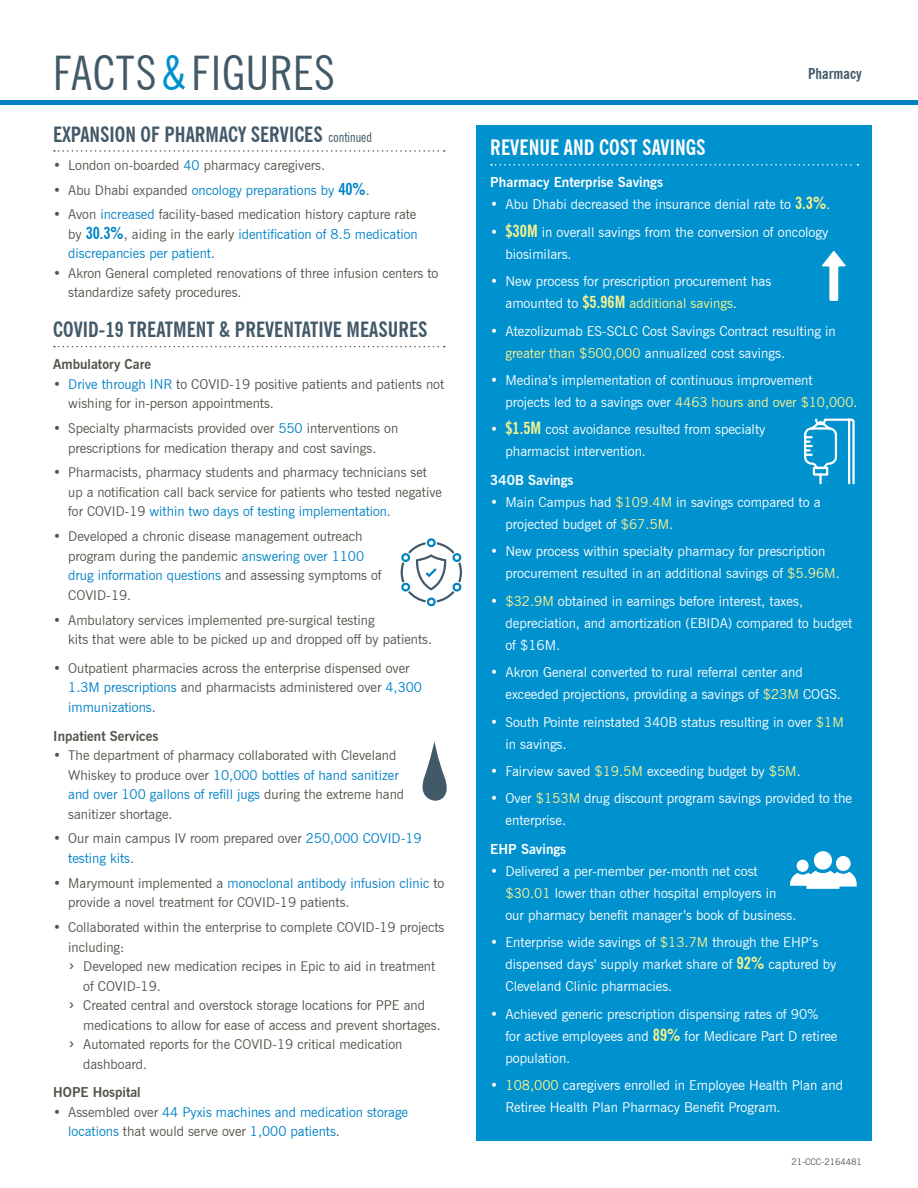
<style>
.page{position:relative;width:918px;height:1188px;background:#fff}
.page>*{position:absolute;margin:0;border:0;box-sizing:border-box;transform-origin:0 0}
.t1{font:condensed 47.7px "News Gothic BT";letter-spacing:.02em;color:#425968}
.t2{font:700 condensed 21.15px "News Gothic BT";color:#fff}
.t3{font:700 condensed 21px "News Gothic BT";color:#425968}
.t4{font:700 condensed 15px "News Gothic BT";color:#425968}
.t5{font:13.65px/21.9px "News Gothic BT";color:#fff}
.t6{font:700 13.65px "News Gothic BT";color:#fff}
.t7{font:13.5px/19.5px "News Gothic BT";color:#54534a}
.t8{font:13.5px/19.5px "News Gothic BT";color:#0081c6}
.t9{font:700 13.5px "News Gothic BT";color:#54534a}
.t10{font:9px "News Gothic BT";letter-spacing:-.01em;color:#54534a}
.s1{color:#0091cf}
.s2{font-weight:400;font-size:13.5px}
.s3{color:#0081c6}
.s4{color:#54534a}
.s5{font-weight:700;font-stretch:condensed;font-size:16.65px}
.s6{font-weight:700;font-stretch:condensed;font-size:16.65px;color:#0081c6}
.s7{font-size:18px}
.s8{font-weight:700;font-stretch:condensed;font-size:16.8px;color:#fbf390}
.s9{color:#fbf390}
.s10{font-size:13.5px}
</style>
<div class="page">
<div style="left:0;top:100px;width:918px;height:5px;background:#0081c6"></div>
<svg style="left:54px;top:150px;width:391px;height:2px"></svg>
<svg style="left:54px;top:346px;width:391px;height:1px"></svg>
<div style="left:477px;top:126px;width:395px;height:1015px;background:#0091cf"></div>
<svg style="left:491px;top:164px;width:367px;height:2px"></svg>
<svg style="left:804px;top:418px;width:51px;height:67px"></svg>
<svg style="left:401px;top:538px;width:61px;height:68px"></svg>
<svg style="left:822px;top:251px;width:24px;height:50px"></svg>
<svg style="left:790px;top:851px;width:67px;height:38px"></svg>
<svg style="left:422px;top:741px;width:25px;height:60px"></svg>
<h1 class="t1" style="left:53px;top:44px;width:283px">FACTS <span class="s1">&amp;</span> FIGURES</h1>
<h3 class="t3" style="left:53px;top:121px;width:320px">EXPANSION OF PHARMACY SERVICES <span class="s2">continued</span></h3>
<p class="t7" style="left:53px;top:155px;width:273px">• London on-boarded <span class="s3">40</span> pharmacy caregivers.</p>
<p class="t8" style="left:53px;top:180px;width:318px"><span class="s4">• Abu Dhabi expanded</span> oncology preparations by <span class="s5">40%</span><span class="s4">.</span></p>
<p class="t7" style="left:68px;top:205px;width:351px;text-align:justify;text-indent:-15px">• Avon <span class="s3">increased</span> facility-based medication history capture rate by <span class="s6">30.3%</span>, aiding in the early <span class="s3">identification of 8.5 medication discrepancies per patient</span>.</p>
<p class="t7" style="left:68px;top:263px;width:372px;text-indent:-15px">• Akron General completed renovations of three infusion centers to standardize safety procedures.</p>
<h3 class="t3" style="left:53px;top:317px;width:376px">COVID-19 TREATMENT &amp; PREVENTATIVE MEASURES</h3>
<p class="t9" style="left:53px;top:356px;width:99px">Ambulatory Care</p>
<p class="t7" style="left:68px;top:374px;width:377px;text-indent:-15px">• <span class="s3">Drive through INR</span> to COVID-19 positive patients and patients not wishing for in-person appointments.</p>
<p class="t7" style="left:53px;top:418px;width:347px;text-align:center">• Specialty pharmacists provided over <span class="s3">550</span> interventions on prescriptions for medication therapy and cost savings.</p>
<p class="t7" style="left:68px;top:463px;width:375px;text-indent:-15px">• Pharmacists, pharmacy students and pharmacy technicians set up a notification call back service for patients who tested negative for COVID-19 <span class="s3">within two days of testing implementation</span>.</p>
<p class="t7" style="left:68px;top:527px;width:315px;text-indent:-15px">• Developed a chronic disease management outreach program during the pandemic <span class="s3">answering over 1100 drug information questions</span> and assessing symptoms of COVID-19.</p>
<p class="t7" style="left:68px;top:610px;width:365px;text-indent:-15px">• Ambulatory services implemented pre-surgical testing<br>kits that were able to be picked up and dropped off by patients.</p>
<p class="t7" style="left:68px;top:658px;width:355px;text-indent:-15px">• Outpatient pharmacies across the enterprise dispensed over<br><span class="s3">1.3M prescriptions</span> and pharmacists administered over <span class="s3">4,300 immunizations</span>.</p>
<p class="t9" style="left:53px;top:728px;width:107px">Inpatient Services</p>
<p class="t7" style="left:68px;top:745px;width:338px;text-indent:-15px">• The department of pharmacy collaborated with Cleveland Whiskey to produce over <span class="s3">10,000 bottles of hand sanitizer and over 100 gallons of refill jugs</span> during the extreme hand sanitizer shortage.</p>
<p class="t7" style="left:68px;top:829px;width:355px;text-indent:-15px">• Our main campus IV room prepared over <span class="s3">250,000 COVID-19 testing kits</span>.</p>
<p class="t7" style="left:68px;top:873px;width:378px;text-indent:-15px">• Marymount implemented a <span class="s3">monoclonal antibody infusion clinic</span> to provide a novel treatment for COVID-19 patients.</p>
<p class="t7" style="left:53px;top:918px;width:393px">• Collaborated within the enterprise to complete COVID-19 projects</p>
<p class="t7" style="left:68px;top:937px;width:58px">including:</p>
<p class="t7" style="left:68px;top:957px;width:369px"><span class="s7">›</span> Developed new medication recipes in Epic to aid in treatment</p>
<p class="t7" style="left:83px;top:976px;width:79px">of COVID-19.</p>
<p class="t7" style="left:68px;top:996px;width:358px"><span class="s7">›</span> Created central and overstock storage locations for PPE and</p>
<p class="t7" style="left:83px;top:1015px;width:359px">medications to allow for ease of access and prevent shortages.</p>
<p class="t7" style="left:68px;top:1035px;width:336px"><span class="s7">›</span> Automated reports for the COVID-19 critical medication</p>
<p class="t7" style="left:83px;top:1054px;width:65px">dashboard.</p>
<p class="t9" style="left:53px;top:1084px;width:89px">HOPE Hospital</p>
<p class="t8" style="left:68px;top:1102px;width:341px;text-indent:-15px"><span class="s4">• Assembled over</span> 44 Pyxis machines and medication storage locations <span class="s4">that would serve over</span> 1,000 patients<span class="s4">.</span></p>
<p class="t4" style="left:808px;top:64px;width:55px">Pharmacy</p>
<h2 class="t2" style="left:490px;top:135px;width:217px">REVENUE AND COST SAVINGS</h2>
<p class="t6" style="left:490px;top:174px;width:174px">Pharmacy Enterprise Savings</p>
<p class="t5" style="left:490px;top:193px;width:342px">• Abu Dhabi decreased the insurance denial rate to <span class="s8">3.3%</span>.</p>
<p class="t5" style="left:505px;top:221px;width:324px;text-indent:-15px">• <span class="s8">$30M</span> in overall savings from the conversion of oncology biosimilars.</p>
<p class="t5" style="left:505px;top:270px;width:267px;text-indent:-15px">• New process for prescription procurement has amounted to <span class="s8">$5.96M</span> <span class="s9">additional savings</span>.</p>
<p class="t5" style="left:505px;top:320px;width:332px;text-indent:-15px">• Atezolizumab ES-SCLC Cost Savings Contract resulting in <span class="s9">greater than $500,000</span> annualized cost savings.</p>
<p class="t5" style="left:505px;top:369px;width:354px;text-indent:-15px">• Medina’s implementation of continuous improvement projects led to a savings over <span class="s9">4463 hours and over $10,000</span>.</p>
<p class="t5" style="left:505px;top:418px;width:261px;text-indent:-15px">• <span class="s8">$1.5M</span> cost avoidance resulted from specialty pharmacist intervention.</p>
<p class="t6" style="left:490px;top:472px;width:85px">340B Savings</p>
<p class="t5" style="left:505px;top:491px;width:317px;text-indent:-15px">• Main Campus had <span class="s9">$109.4M</span> in savings compared to a projected budget of <span class="s9">$67.5M</span>.</p>
<p class="t5" style="left:505px;top:541px;width:336px;text-indent:-15px">• New process within specialty pharmacy for prescription procurement resulted in an additional savings of <span class="s9">$5.96M</span>.</p>
<p class="t5" style="left:505px;top:590px;width:348px;text-indent:-15px">• <span class="s9">$32.9M</span> obtained in earnings before interest, taxes, depreciation, and amortization (EBIDA) compared to budget of $16M.</p>
<p class="t5" style="left:505px;top:661px;width:337px;text-indent:-15px">• Akron General converted to rural referral center and exceeded projections, providing a savings of <span class="s9">$23M</span> COGS.</p>
<p class="t5" style="left:505px;top:711px;width:340px;text-indent:-15px">• South Pointe reinstated 340B status resulting in over <span class="s9">$1M </span>in savings.</p>
<p class="t5" style="left:490px;top:760px;width:312px">• Fairview saved <span class="s9">$19.5M</span> exceeding budget by <span class="s9">$5M</span>.</p>
<p class="t5" style="left:505px;top:787px;width:348px;text-indent:-15px">• Over <span class="s9">$153M</span> drug discount program savings provided to the enterprise.</p>
<p class="t6" style="left:490px;top:841px;width:77px">EHP Savings</p>
<p class="t5" style="left:505px;top:860px;width:293px;text-indent:-15px">• Delivered a per-member per-month net cost <span class="s9">$30.01</span> lower than other hospital employers in our pharmacy benefit manager’s book of business.</p>
<p class="t5" style="left:505px;top:932px;width:333px;text-indent:-15px">• Enterprise wide savings of <span class="s9">$13.7M</span> through the EHP’s dispensed days’ supply market share of <span class="s8">92%</span> captured by<br>Cleveland Clinic pharmacies.</p>
<p class="t5" style="left:505px;top:1003px;width:334px;text-indent:-15px">• Achieved generic prescription dispensing rates of 90%<br>for active employees and <span class="s8">89%</span> for Medicare Part D retiree population.</p>
<p class="t5" style="left:505px;top:1074px;width:339px;text-indent:-15px">• <span class="s9">108,000</span> caregivers enrolled in Employee Health Plan and<br>Retiree Health Plan Pharmacy Benefit Program<span class="s10">.</span></p>
<p class="t10" style="left:791px;top:1157px;width:72px">21-CCC-2164481</p>
</div>
